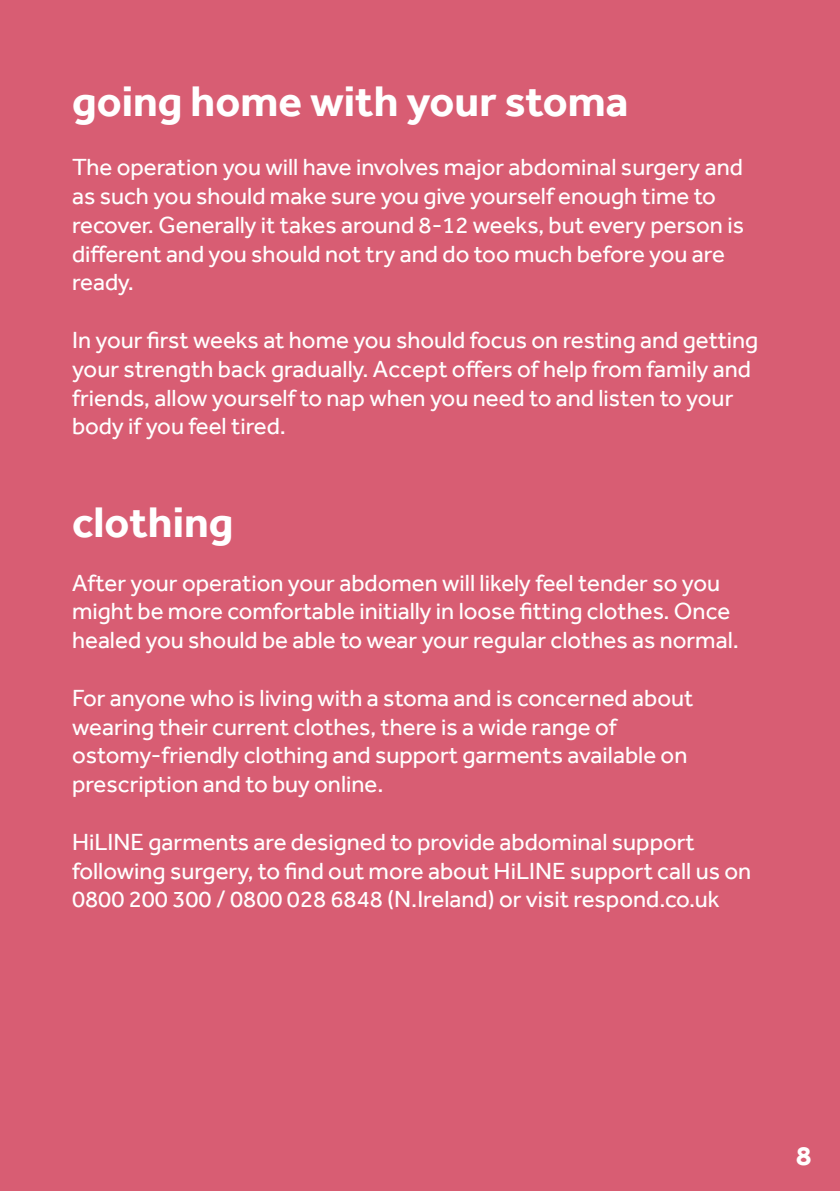
<style>
.page{position:relative;width:840px;height:1191px;background:#fff}
.page>*{position:absolute;margin:0;border:0;box-sizing:border-box;transform-origin:0 0}
.Title_White{font:700 44px "Effra";color:#fff}
.t1{font:700 28px "Effra";color:#fff}
.t2{font:24px "Effra";color:#fff}
</style>
<div class="page">
<div style="left:0;top:0;width:839px;height:1191px;background:#d85d73"></div>
<p class="Title_White" style="left:72px;top:74px;width:557px">going home with your stoma</p>
<p class="t2" style="left:72px;top:153px;width:672px">The operation you will have involves major abdominal surgery and</p>
<p class="t2" style="left:72px;top:182px;width:645px">as such you should make sure you give yourself enough time to</p>
<p class="t2" style="left:72px;top:211px;width:673px">recover. Generally it takes around 8-12 weeks, but every person is</p>
<p class="t2" style="left:72px;top:239px;width:654px">different and you should not try and do too much before you are</p>
<p class="t2" style="left:72px;top:268px;width:63px">ready.</p>
<p class="t2" style="left:72px;top:326px;width:687px">In your first weeks at home you should focus on resting and getting</p>
<p class="t2" style="left:72px;top:355px;width:680px">your strength back gradually. Accept offers of help from family and</p>
<p class="t2" style="left:72px;top:383px;width:662px">friends, allow yourself to nap when you need to and listen to your</p>
<p class="t2" style="left:72px;top:412px;width:215px">body if you feel tired.</p>
<p class="Title_White" style="left:72px;top:495px;width:163px">clothing</p>
<p class="t2" style="left:72px;top:568px;width:649px">After your operation your abdomen will likely feel tender so you</p>
<p class="t2" style="left:72px;top:597px;width:659px">might be more comfortable initially in loose fitting clothes. Once</p>
<p class="t2" style="left:72px;top:626px;width:668px">healed you should be able to wear your regular clothes as normal.</p>
<p class="t2" style="left:72px;top:684px;width:622px">For anyone who is living with a stoma and is concerned about</p>
<p class="t2" style="left:72px;top:712px;width:546px">wearing their current clothes, there is a wide range of</p>
<p class="t2" style="left:72px;top:741px;width:616px">ostomy-friendly clothing and support garments available on</p>
<p class="t2" style="left:72px;top:770px;width:313px">prescription and to buy online.</p>
<p class="t2" style="left:72px;top:828px;width:624px">HiLINE garments are designed to provide abdominal support</p>
<p class="t2" style="left:72px;top:856px;width:680px">following surgery, to find out more about HiLINE support call us on</p>
<p class="t2" style="left:72px;top:885px;width:648px">0800 200 300 / 0800 028 6848 (N.Ireland) or visit respond.co.uk</p>
<p class="t1" style="left:795px;top:1138px;width:17px">8</p>
</div>
